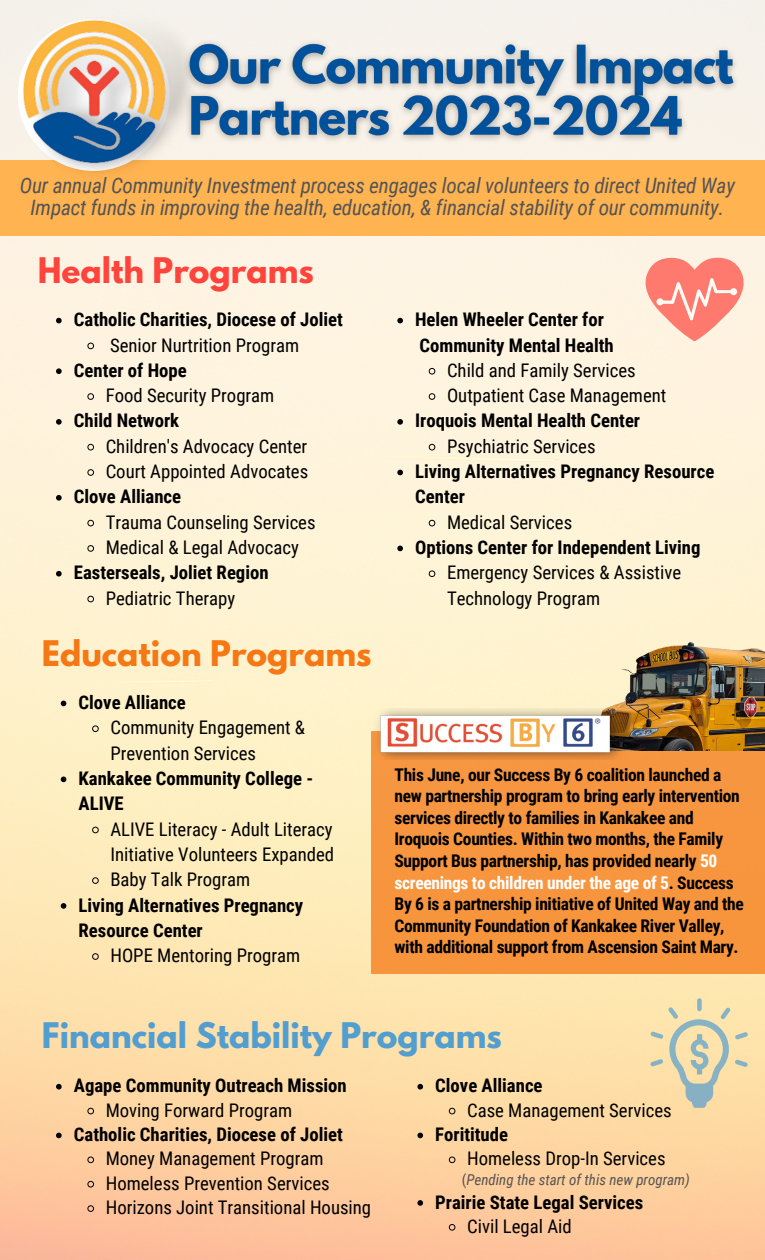
<style>
.page{position:relative;width:765px;height:1260px;background:#fff}
.page>*{position:absolute;margin:0;border:0;box-sizing:border-box;transform-origin:0 0}
.t1{font:700 31.25px "League Spartan";color:#539ed0}
.t2{font:700 31.25px "League Spartan";color:#f57814}
.t3{font:700 31.25px "League Spartan";color:#ff443b}
.t4{font:italic 21.25px/22.5px "Roboto Condensed";letter-spacing:-.01em;color:#545454;text-align:center}
.t5{font:18.75px/25.2px "Roboto Condensed";color:#000}
.t6{font:700 18.75px/25.2px "Roboto Condensed";color:#000}
.t7{font:700 17.5px/21.5px "Roboto Condensed";letter-spacing:-.02em;color:#000}
.t8{font:italic 15px "Roboto Condensed";color:#545454}
.s1{color:#fff}
.s2{font-style:normal}
</style>
<div class="page">
<img style="left:0;top:0;width:765px;height:1260px">
<div style="left:0;top:160px;width:765px;height:75px;background:#ffb351"></div>
<img style="left:24px;top:12px;width:179px;height:160px">
<div style="left:372px;top:731px;width:393px;height:242px;background:#f7963f"></div>
<img style="left:571px;top:639px;width:194px;height:111px">
<img style="left:372px;top:709px;width:256px;height:50px">
<div style="left:697px;top:998px;width:5px;height:13px;background:#87b4c5;border-radius:2px"></div>
<svg style="left:650px;top:1007px;width:98px;height:101px;background:#e3d6af"></svg>
<svg style="left:645px;top:257px;width:99px;height:84px;background:#fea89b"></svg>
<svg style="left:61px;top:701px;width:5px;height:5px"></svg>
<svg style="left:91px;top:725px;width:8px;height:8px"></svg>
<svg style="left:61px;top:777px;width:5px;height:5px"></svg>
<svg style="left:91px;top:826px;width:8px;height:8px"></svg>
<svg style="left:91px;top:877px;width:8px;height:8px"></svg>
<svg style="left:61px;top:903px;width:5px;height:6px"></svg>
<svg style="left:91px;top:953px;width:8px;height:8px"></svg>
<svg style="left:397px;top:318px;width:6px;height:5px"></svg>
<svg style="left:428px;top:367px;width:8px;height:8px"></svg>
<svg style="left:428px;top:393px;width:8px;height:8px"></svg>
<svg style="left:397px;top:419px;width:6px;height:6px"></svg>
<svg style="left:428px;top:443px;width:8px;height:8px"></svg>
<svg style="left:397px;top:470px;width:6px;height:5px"></svg>
<svg style="left:428px;top:519px;width:8px;height:8px"></svg>
<svg style="left:397px;top:546px;width:6px;height:5px"></svg>
<svg style="left:428px;top:570px;width:8px;height:8px"></svg>
<img style="left:177px;top:33px;width:569px;height:131px">
<svg style="left:56px;top:318px;width:6px;height:5px"></svg>
<svg style="left:87px;top:342px;width:8px;height:8px"></svg>
<svg style="left:56px;top:368px;width:6px;height:6px"></svg>
<svg style="left:87px;top:393px;width:8px;height:8px"></svg>
<svg style="left:56px;top:419px;width:6px;height:6px"></svg>
<svg style="left:87px;top:443px;width:8px;height:8px"></svg>
<svg style="left:87px;top:469px;width:8px;height:7px"></svg>
<svg style="left:56px;top:495px;width:6px;height:6px"></svg>
<svg style="left:87px;top:519px;width:8px;height:8px"></svg>
<svg style="left:87px;top:544px;width:8px;height:8px"></svg>
<svg style="left:56px;top:571px;width:6px;height:6px"></svg>
<svg style="left:87px;top:595px;width:8px;height:8px"></svg>
<svg style="left:56px;top:1084px;width:6px;height:6px"></svg>
<svg style="left:87px;top:1107px;width:8px;height:8px"></svg>
<svg style="left:56px;top:1133px;width:6px;height:5px"></svg>
<svg style="left:87px;top:1156px;width:8px;height:8px"></svg>
<svg style="left:87px;top:1180px;width:8px;height:8px"></svg>
<svg style="left:87px;top:1205px;width:8px;height:8px"></svg>
<svg style="left:417px;top:1084px;width:6px;height:6px"></svg>
<svg style="left:448px;top:1107px;width:8px;height:8px"></svg>
<svg style="left:417px;top:1133px;width:6px;height:5px"></svg>
<svg style="left:448px;top:1156px;width:8px;height:8px"></svg>
<svg style="left:417px;top:1200px;width:6px;height:6px"></svg>
<svg style="left:448px;top:1223px;width:8px;height:8px"></svg>
<p class="t4" style="left:20px;top:174px;width:717px">Our annual Community Investment process engages local volunteers to direct United Way<br>Impact funds in improving the health, education, &amp; financial stability of our community.</p>
<p class="t3" style="left:38px;top:255px;width:278px">Health Programs</p>
<p class="t6" style="left:74px;top:307px;width:270px">Catholic Charities, Diocese of Joliet</p>
<p class="t5" style="left:110px;top:333px;width:191px">Senior Nurtrition Program</p>
<p class="t6" style="left:74px;top:358px;width:114px">Center of Hope</p>
<p class="t5" style="left:106px;top:383px;width:170px">Food Security Program</p>
<p class="t6" style="left:74px;top:408px;width:107px">Child Network</p>
<p class="t5" style="left:106px;top:434px;width:203px">Children's Advocacy Center</p>
<p class="t5" style="left:106px;top:459px;width:204px">Court Appointed Advocates</p>
<p class="t6" style="left:74px;top:484px;width:109px">Clove Alliance</p>
<p class="t5" style="left:106px;top:510px;width:211px">Trauma Counseling Services</p>
<p class="t5" style="left:106px;top:535px;width:195px">Medical &amp; Legal Advocacy</p>
<p class="t6" style="left:74px;top:560px;width:196px">Easterseals, Joliet Region</p>
<p class="t5" style="left:106px;top:586px;width:131px">Pediatric Therapy</p>
<p class="t2" style="left:42px;top:638px;width:331px">Education Programs</p>
<p class="t6" style="left:79px;top:690px;width:109px">Clove Alliance</p>
<p class="t5" style="left:110px;top:715px;width:196px">Community Engagement &amp;<br>Prevention Services</p>
<p class="t6" style="left:79px;top:766px;width:236px">Kankakee Community College -<br>ALIVE</p>
<p class="t5" style="left:110px;top:817px;width:225px">ALIVE Literacy - Adult Literacy<br>Initiative Volunteers Expanded</p>
<p class="t5" style="left:110px;top:867px;width:141px">Baby Talk Program</p>
<p class="t6" style="left:79px;top:893px;width:226px">Living Alternatives Pregnancy<br>Resource Center</p>
<p class="t5" style="left:110px;top:943px;width:191px">HOPE Mentoring Program</p>
<p class="t6" style="left:415px;top:307px;width:200px">Helen Wheeler Center for<br>Community Mental Health</p>
<p class="t5" style="left:447px;top:358px;width:190px">Child and Family Services</p>
<p class="t5" style="left:447px;top:383px;width:221px">Outpatient Case Management</p>
<p class="t6" style="left:415px;top:408px;width:227px">Iroquois Mental Health Center</p>
<p class="t5" style="left:447px;top:434px;width:150px">Psychiatric Services</p>
<p class="t6" style="left:415px;top:459px;width:301px">Living Alternatives Pregnancy Resource<br>Center</p>
<p class="t5" style="left:447px;top:510px;width:127px">Medical Services</p>
<p class="t6" style="left:415px;top:535px;width:287px">Options Center for Independent Living</p>
<p class="t5" style="left:447px;top:560px;width:236px">Emergency Services &amp; Assistive<br>Technology Program</p>
<p class="t7" style="left:395px;top:764px;width:351px">This June, our Success By 6 coalition launched a new partnership program to bring early intervention services directly to families in Kankakee and Iroquois Counties. Within two months, the Family Support Bus partnership, has provided nearly <span class="s1">50 screenings to children under the age of 5</span>. Success By 6 is a partnership initiative of United Way and the Community Foundation of Kankakee River Valley, with additional support from Ascension Saint Mary.</p>
<p class="t1" style="left:42px;top:1020px;width:461px">Financial Stability Programs</p>
<p class="t6" style="left:74px;top:1073px;width:274px">Agape Community Outreach Mission</p>
<p class="t5" style="left:106px;top:1098px;width:188px">Moving Forward Program</p>
<p class="t6" style="left:74px;top:1122px;width:270px">Catholic Charities, Diocese of Joliet</p>
<p class="t5" style="left:106px;top:1146px;width:219px">Money Management Program</p>
<p class="t5" style="left:106px;top:1171px;width:226px">Homeless Prevention Services</p>
<p class="t5" style="left:106px;top:1195px;width:267px">Horizons Joint Transitional Housing</p>
<p class="t6" style="left:435px;top:1073px;width:109px">Clove Alliance</p>
<p class="t5" style="left:467px;top:1098px;width:206px">Case Management Services</p>
<p class="t6" style="left:435px;top:1122px;width:74px">Forititude</p>
<p class="t5" style="left:467px;top:1146px;width:200px">Homeless Drop-In Services</p>
<p class="t6" style="left:435px;top:1190px;width:209px">Prairie State Legal Services</p>
<p class="t5" style="left:467px;top:1214px;width:106px">Civil Legal Aid</p>
<p class="t8" style="left:462px;top:1171px;width:230px"><span class="s2">(</span>Pending the start of this new program)</p>
</div>
